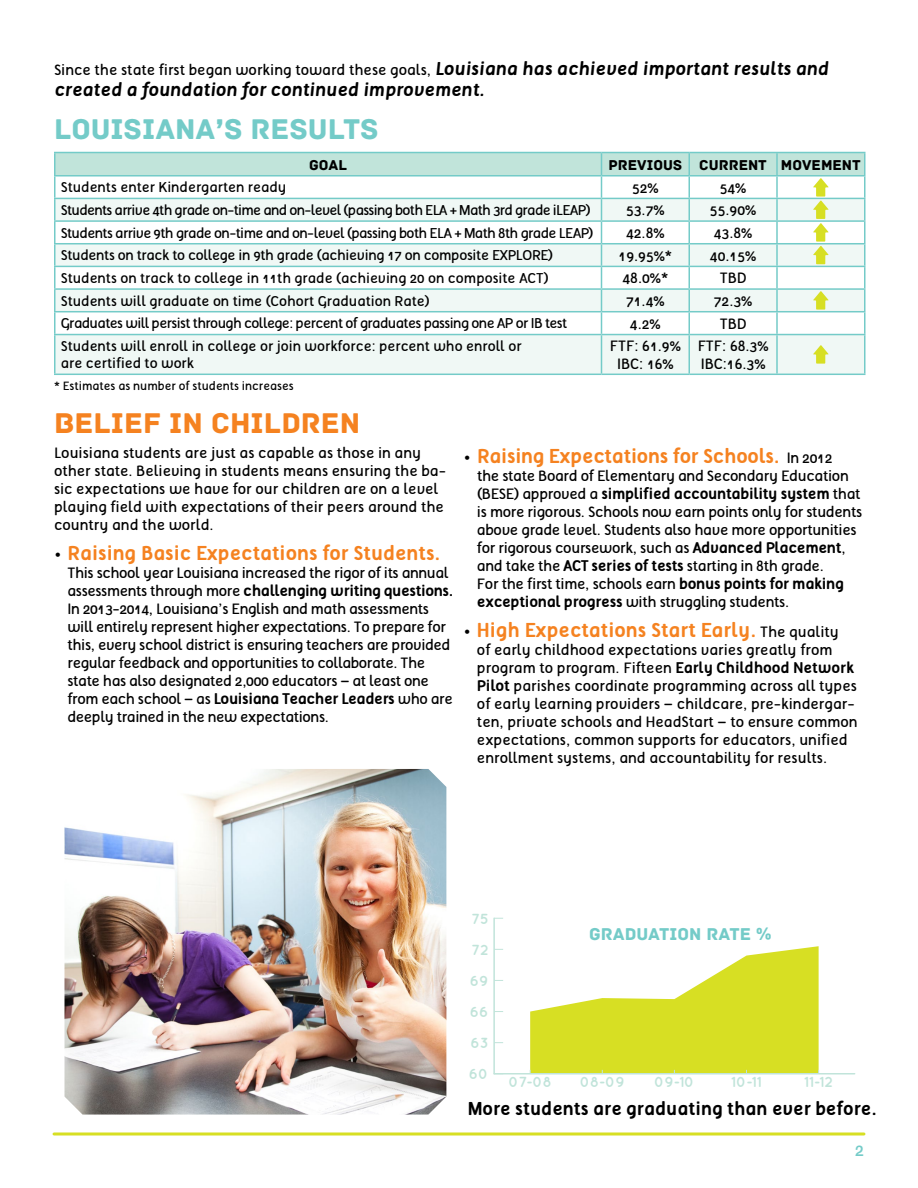
<style>
.page{position:relative;width:918px;height:1188px;background:#fff}
.page>*{position:absolute;margin:0;border:0;box-sizing:border-box;transform-origin:0 0}
.Subhead{font:30px "Archive";color:#74cbc8}
.Subhead-2{font:30px "Archive";color:#f58220}
.Tab{font:700 19.5px "Tellural";color:#f58220}
.t1{font:italic 700 18px "Tellural";color:#000}
.Tab-2{font:700 18px "Tellural";color:#000}
.Tab-3{font:18px "Archive";color:#74cbc8}
.t2{font:18px "Tellural";color:#74cbc8}
.Tab-4{font:15px/18px "Tellural";letter-spacing:-.02em;color:#000}
.Tab-5{font:15px/18px "Tellural";color:#000}
.t3{font:15px "Archive";color:#000}
.t4{font:700 14.55px "Quicksand";color:#c1e4da}
.t5{font:14.25px/17.1px "Tellural";color:#000}
.t6{font:14.25px "Tellural";letter-spacing:-.04em;color:#000}
.t7{font:14.25px "Tellural";letter-spacing:-.045em;color:#000}
.t8{font:14.25px "Tellural";letter-spacing:-.02em;color:#000}
.t9{font:12px "Tellural";color:#000}
.s1{font-weight:700;font-style:italic;font-size:18px}
.s2{font-family:"Quicksand";font-size:15px;color:#000}
.s3{font-weight:700}
.s4{font-weight:400;font-size:15px;color:#000}
</style>
<div class="page">
<svg style="left:54px;top:1132px;width:810px;height:4px;background:#e0e659"></svg>
<div style="left:56px;top:335px;width:808px;height:39px;background:#f0f8f5"></div>
<hr style="left:54px;top:152px;width:548px;height:1px;background:#74cbc8">
<hr style="left:54px;top:153px;width:2px;height:22px;background:#74cbc8">
<hr style="left:602px;top:152px;width:87px;height:1px;background:#74cbc8">
<hr style="left:689px;top:152px;width:88px;height:1px;background:#74cbc8">
<hr style="left:777px;top:152px;width:89px;height:1px;background:#74cbc8">
<hr style="left:864px;top:153px;width:2px;height:22px;background:#74cbc8">
<hr style="left:54px;top:175px;width:548px;height:2px;background:#74cbc8">
<hr style="left:54px;top:177px;width:2px;height:21px;background:#74cbc8">
<hr style="left:777px;top:175px;width:89px;height:2px;background:#74cbc8">
<hr style="left:864px;top:177px;width:2px;height:21px;background:#74cbc8">
<hr style="left:54px;top:198px;width:548px;height:1px;background:#74cbc8">
<hr style="left:54px;top:199px;width:2px;height:21px;background:#74cbc8">
<hr style="left:777px;top:198px;width:89px;height:1px;background:#74cbc8">
<hr style="left:864px;top:199px;width:2px;height:21px;background:#74cbc8">
<hr style="left:54px;top:220px;width:548px;height:2px;background:#74cbc8">
<hr style="left:54px;top:222px;width:2px;height:21px;background:#74cbc8">
<hr style="left:777px;top:220px;width:89px;height:2px;background:#74cbc8">
<hr style="left:864px;top:222px;width:2px;height:21px;background:#74cbc8">
<hr style="left:54px;top:243px;width:548px;height:1px;background:#74cbc8">
<hr style="left:54px;top:244px;width:2px;height:22px;background:#74cbc8">
<hr style="left:777px;top:243px;width:89px;height:1px;background:#74cbc8">
<hr style="left:864px;top:244px;width:2px;height:22px;background:#74cbc8">
<hr style="left:54px;top:266px;width:548px;height:1px;background:#74cbc8">
<hr style="left:54px;top:267px;width:2px;height:21px;background:#74cbc8">
<hr style="left:777px;top:266px;width:89px;height:1px;background:#74cbc8">
<hr style="left:864px;top:267px;width:2px;height:21px;background:#74cbc8">
<hr style="left:54px;top:288px;width:548px;height:2px;background:#74cbc8">
<hr style="left:54px;top:290px;width:2px;height:21px;background:#74cbc8">
<hr style="left:777px;top:288px;width:89px;height:2px;background:#74cbc8">
<hr style="left:864px;top:290px;width:2px;height:21px;background:#74cbc8">
<hr style="left:54px;top:311px;width:548px;height:1px;background:#74cbc8">
<hr style="left:54px;top:312px;width:2px;height:22px;background:#74cbc8">
<hr style="left:777px;top:311px;width:89px;height:1px;background:#74cbc8">
<hr style="left:864px;top:312px;width:2px;height:22px;background:#74cbc8">
<hr style="left:54px;top:334px;width:548px;height:1px;background:#74cbc8">
<hr style="left:54px;top:335px;width:2px;height:39px;background:#74cbc8">
<hr style="left:602px;top:334px;width:87px;height:1px;background:#74cbc8">
<hr style="left:601px;top:335px;width:1px;height:39px;background:#74cbc8">
<hr style="left:689px;top:334px;width:88px;height:1px;background:#74cbc8">
<hr style="left:688px;top:335px;width:2px;height:39px;background:#74cbc8">
<hr style="left:777px;top:334px;width:89px;height:1px;background:#74cbc8">
<hr style="left:776px;top:335px;width:2px;height:39px;background:#74cbc8">
<hr style="left:864px;top:335px;width:2px;height:39px;background:#74cbc8">
<hr style="left:54px;top:374px;width:548px;height:1px;background:#74cbc8">
<hr style="left:602px;top:374px;width:87px;height:1px;background:#74cbc8">
<hr style="left:689px;top:374px;width:88px;height:1px;background:#74cbc8">
<hr style="left:777px;top:374px;width:89px;height:1px;background:#74cbc8">
<svg style="left:55px;top:153px;width:810px;height:181px"></svg>
<svg style="left:813px;top:345px;width:16px;height:19px"></svg>
<img style="left:64px;top:769px;width:382px;height:346px">
<hr style="left:494px;top:1073px;width:361px;height:2px;background:#c1e4da">
<svg style="left:530px;top:946px;width:289px;height:127px"></svg>
<hr style="left:493px;top:918px;width:2px;height:156px;background:#c1e4da">
<p class="Tab-5" style="left:54px;top:61px;width:776px">Since the state first began working toward these goals, <span class="s1">Louisiana has achieved important results and</span></p>
<p class="t1" style="left:54px;top:80px;width:432px">created a foundation for continued improvement.</p>
<p class="Subhead" style="left:54px;top:111px;width:326px">LOUISIANA’S RESULTS</p>
<p class="t3" style="left:309px;top:156px;width:39px">GOAL</p>
<p class="t3" style="left:608px;top:156px;width:75px">PREVIOUS</p>
<p class="t3" style="left:699px;top:156px;width:69px">CURRENT</p>
<p class="t3" style="left:781px;top:156px;width:81px">MOVEMENT</p>
<p class="t5" style="left:61px;top:179px;width:227px">Students enter Kindergarten ready</p>
<p class="Tab-4" style="left:632px;top:179px;width:28px">52%</p>
<p class="Tab-4" style="left:720px;top:179px;width:28px">54%</p>
<p class="t7" style="left:61px;top:202px;width:531px">Students arrive 4th grade on-time and on-level (passing both ELA + Math 3rd grade iLEAP)</p>
<p class="Tab-4" style="left:626px;top:201px;width:40px">53.7%</p>
<p class="Tab-4" style="left:710px;top:201px;width:48px">55.90%</p>
<p class="t6" style="left:61px;top:225px;width:534px">Students arrive 9th grade on-time and on-level (passing both ELA + Math 8th grade LEAP)</p>
<p class="Tab-4" style="left:626px;top:224px;width:40px">42.8%</p>
<p class="Tab-4" style="left:714px;top:224px;width:40px">43.8%</p>
<p class="t8" style="left:61px;top:248px;width:494px">Students on track to college in 9th grade (achieving 17 on composite EXPLORE)</p>
<p class="Tab-4" style="left:619px;top:247px;width:55px">19.95%*</p>
<p class="Tab-4" style="left:710px;top:247px;width:48px">40.15%</p>
<p class="t5" style="left:61px;top:270px;width:489px">Students on track to college in 11th grade (achieving 20 on composite ACT)</p>
<p class="Tab-4" style="left:622px;top:269px;width:47px">48.0%*</p>
<p class="Tab-4" style="left:720px;top:269px;width:28px">TBD</p>
<p class="t5" style="left:61px;top:292px;width:370px">Students will graduate on time (Cohort Graduation Rate)</p>
<p class="Tab-4" style="left:626px;top:292px;width:40px">71.4%</p>
<p class="Tab-4" style="left:714px;top:292px;width:40px">72.3%</p>
<p class="t6" style="left:61px;top:316px;width:508px">Graduates will persist through college: percent of graduates passing one AP or IB test</p>
<p class="Tab-4" style="left:630px;top:315px;width:32px">4.2%</p>
<p class="Tab-4" style="left:720px;top:315px;width:28px">TBD</p>
<p class="t5" style="left:61px;top:338px;width:462px">Students will enroll in college or join workforce: percent who enroll or are certified to work</p>
<p class="Tab-5" style="left:610px;top:337px;width:72px;text-align:center">FTF: 61.9%<br>IBC: 16%</p>
<p class="Tab-5" style="left:698px;top:337px;width:72px">FTF: 68.3%<br>IBC:16.3%</p>
<p class="t9" style="left:54px;top:380px;width:241px">* Estimates as number of students increases</p>
<p class="Subhead-2" style="left:54px;top:405px;width:308px">BELIEF IN CHILDREN</p>
<p class="Tab-5" style="left:54px;top:444px;width:394px">Louisiana students are just as capable as those in any other state. Believing in students means ensuring the ba&shy;sic expectations we have for our children are on a level playing field with expectations of their peers around the country and the world.</p>
<p class="Tab" style="left:54px;top:542px;width:388px"><span class="s2">•</span> Raising Basic Expectations for Students.</p>
<p class="Tab-4" style="left:68px;top:564px;width:387px">This school year Louisiana increased the rigor of its annual assessments through more <span class="s3">challenging writing questions.<br></span>In 2013-2014, Louisiana’s English and math assessments will entirely represent higher expectations. To prepare for this, every school district is ensuring teachers are provided regular feedback and opportunities to collaborate. The state has also designated 2,000 educators – at least one from each school – as <span class="s3">Louisiana Teacher Leaders</span> who are deeply trained in the new expectations.</p>
<p class="Tab" style="left:464px;top:445px;width:370px"><span class="s2">•</span> Raising Expectations for Schools. <span class="s4">In 2012</span></p>
<p class="Tab-4" style="left:477px;top:467px;width:387px">the state Board of Elementary and Secondary Education (BESE) approved a <span class="s3">simplified accountability system</span> that is more rigorous. Schools now earn points only for students above grade level. Students also have more opportunities for rigorous coursework, such as <span class="s3">Advanced Placement</span>, and take the <span class="s3">ACT series of tests</span> starting in 8th grade.<br>For the first time, schools earn <span class="s3">bonus points for making exceptional progress</span> with struggling students.</p>
<p class="Tab" style="left:463px;top:619px;width:377px"><span class="s2">•</span> High Expectations Start Early. <span class="s4">The quality</span></p>
<p class="Tab-5" style="left:477px;top:641px;width:382px">of early childhood expectations varies greatly from program to program. Fifteen <span class="s3">Early Childhood Network Pilot</span> parishes coordinate programming across all types of early learning providers – childcare, pre-kindergar&shy;ten, private schools and HeadStart – to ensure common expectations, common supports for educators, unified enrollment systems, and accountability for results.</p>
<p class="t4" style="left:471px;top:910px;width:19px">75</p>
<p class="t4" style="left:472px;top:941px;width:19px">72</p>
<p class="t4" style="left:470px;top:972px;width:20px">69</p>
<p class="t4" style="left:470px;top:1003px;width:20px">66</p>
<p class="t4" style="left:470px;top:1034px;width:20px">63</p>
<p class="Tab-3" style="left:589px;top:924px;width:184px">GRADUATION RATE %</p>
<p class="t4" style="left:469px;top:1065px;width:21px">60</p>
<p class="t4" style="left:508px;top:1073px;width:45px">07-08</p>
<p class="t4" style="left:580px;top:1073px;width:47px">08-09</p>
<p class="t4" style="left:654px;top:1073px;width:42px">09-10</p>
<p class="t4" style="left:731px;top:1073px;width:32px">10-11</p>
<p class="t4" style="left:804px;top:1073px;width:30px">11-12</p>
<p class="Tab-2" style="left:468px;top:1098px;width:411px">More students are graduating than ever before.</p>
<p class="t2" style="left:855px;top:1140px;width:11px">2</p>
</div>
